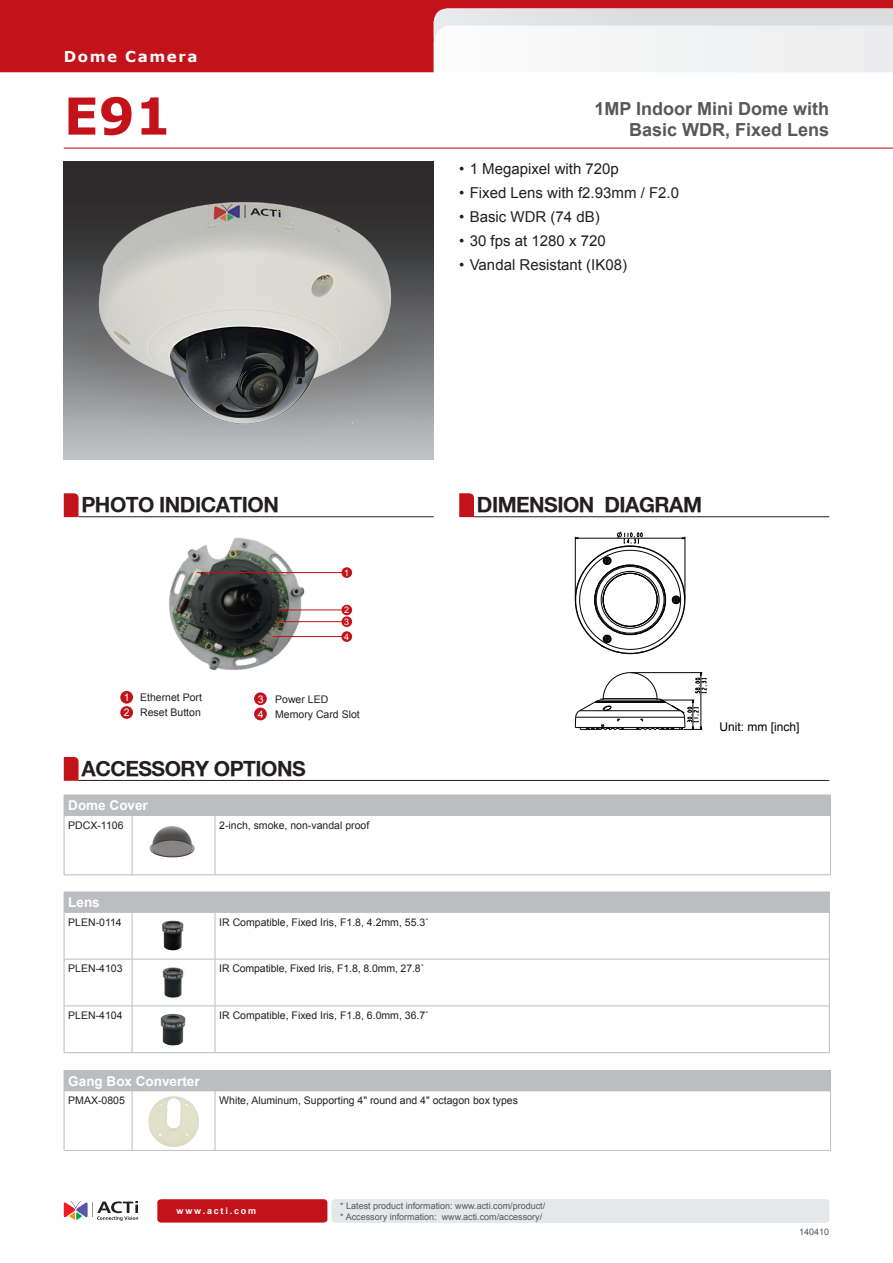
<style>
.page{position:relative;width:893px;height:1263px;background:#fff}
.page>*{position:absolute;margin:0;border:0;box-sizing:border-box;transform-origin:0 0}
.t1{font:700 51px "Verdana";color:#c4121a}
._01{font:700 21px "Helvetica Neue";letter-spacing:-.025em;color:#231f20}
.Headline-1{font:700 18px/21px "Arial";color:#57585a;text-align:right}
.Features{font:15px "Arial";color:#231f20}
.t2{font:700 15px "Verdana";letter-spacing:.105em;color:#fff}
.options-head{font:700 13.5px "Arial";color:#fff}
.t3{font:12px "Arial";color:#000101}
.options-body{font:10.5px "Arial";color:#231f20}
.photo{font:10.5px "Arial";color:#231f20}
.t4{font:9px "Arial";color:#525858}
.t5{font:700 9px "Arial";letter-spacing:.2em;color:#fff}
.t6{font:9px "Arial";color:#fff}
.s1{color:#fff}
</style>
<div class="page">
<img style="left:64px;top:162px;width:370px;height:297px">
<div style="left:0;top:0;width:893px;height:72px;background:#c4121a"></div>
<svg style="left:433px;top:9px;width:460px;height:63px"></svg>
<svg style="left:157px;top:1199px;width:672px;height:23px;background:#ddb2b5"></svg>
<svg style="left:64px;top:1201px;width:74px;height:20px"></svg>
<hr style="left:79px;top:780px;width:750px;height:1px;background:#231f20">
<svg style="left:64px;top:757px;width:15px;height:24px"></svg>
<hr style="left:79px;top:516px;width:355px;height:1px;background:#231f20">
<svg style="left:64px;top:493px;width:15px;height:24px"></svg>
<hr style="left:474px;top:516px;width:355px;height:1px;background:#231f20">
<svg style="left:459px;top:493px;width:15px;height:24px"></svg>
<svg style="left:63px;top:147px;width:830px;height:2px;background:#df8084"></svg>
<img style="left:69px;top:166px;width:358px;height:293px">
<svg style="left:574px;top:531px;width:112px;height:123px"></svg>
<svg style="left:575px;top:672px;width:132px;height:58px"></svg>
<hr style="left:701px;top:673px;width:1px;height:56px;background:#030303">
<hr style="left:575px;top:537px;width:1px;height:62px;background:#030303">
<hr style="left:685px;top:537px;width:1px;height:62px;background:#030303">
<hr style="left:575px;top:538px;width:110px;height:1px;background:#030303">
<div style="left:64px;top:795px;width:766px;height:20px;background:#bcbdc0"></div>
<svg style="left:830px;top:795px;width:1px;height:20px"></svg>
<hr style="left:64px;top:815px;width:1px;height:60px;background:#bcbdc0">
<hr style="left:132px;top:815px;width:1px;height:60px;background:#bcbdc0">
<hr style="left:215px;top:815px;width:1px;height:60px;background:#bcbdc0">
<hr style="left:830px;top:815px;width:1px;height:60px;background:#bcbdc0">
<hr style="left:64px;top:815px;width:68px;height:1px;background:#bcbdc0">
<hr style="left:132px;top:815px;width:83px;height:1px;background:#bcbdc0">
<hr style="left:215px;top:815px;width:615px;height:1px;background:#bcbdc0">
<hr style="left:64px;top:874px;width:68px;height:1px;background:#bcbdc0">
<hr style="left:132px;top:874px;width:83px;height:1px;background:#bcbdc0">
<hr style="left:215px;top:874px;width:616px;height:1px;background:#bcbdc0">
<img style="left:149px;top:826px;width:46px;height:32px">
<div style="left:64px;top:892px;width:765px;height:20px;background:#bcbdc0"></div>
<svg style="left:65px;top:913px;width:764px;height:139px"></svg>
<svg style="left:65px;top:960px;width:150px;height:46px"></svg>
<svg style="left:829px;top:892px;width:1px;height:20px"></svg>
<hr style="left:64px;top:912px;width:1px;height:47px;background:#bcbdc0">
<hr style="left:132px;top:912px;width:1px;height:47px;background:#bcbdc0">
<hr style="left:215px;top:912px;width:1px;height:47px;background:#bcbdc0">
<hr style="left:829px;top:912px;width:1px;height:47px;background:#bcbdc0">
<hr style="left:64px;top:959px;width:1px;height:47px;background:#bcbdc0">
<hr style="left:132px;top:959px;width:1px;height:47px;background:#bcbdc0">
<hr style="left:215px;top:959px;width:1px;height:47px;background:#bcbdc0">
<hr style="left:829px;top:959px;width:1px;height:47px;background:#bcbdc0">
<hr style="left:64px;top:1006px;width:1px;height:46px;background:#bcbdc0">
<hr style="left:132px;top:1006px;width:1px;height:46px;background:#bcbdc0">
<hr style="left:215px;top:1006px;width:1px;height:46px;background:#bcbdc0">
<hr style="left:829px;top:1006px;width:1px;height:46px;background:#bcbdc0">
<hr style="left:64px;top:912px;width:68px;height:1px;background:#bcbdc0">
<hr style="left:132px;top:912px;width:83px;height:1px;background:#bcbdc0">
<hr style="left:215px;top:912px;width:614px;height:1px;background:#bcbdc0">
<hr style="left:64px;top:959px;width:68px;height:1px;background:#bcbdc0">
<hr style="left:132px;top:959px;width:83px;height:1px;background:#bcbdc0">
<hr style="left:215px;top:959px;width:614px;height:1px;background:#bcbdc0">
<hr style="left:64px;top:1006px;width:68px;height:1px;background:#bcbdc0">
<hr style="left:132px;top:1006px;width:83px;height:1px;background:#bcbdc0">
<hr style="left:215px;top:1006px;width:614px;height:1px;background:#bcbdc0">
<hr style="left:64px;top:1052px;width:68px;height:1px;background:#bcbdc0">
<hr style="left:132px;top:1052px;width:83px;height:1px;background:#bcbdc0">
<hr style="left:215px;top:1052px;width:614px;height:1px;background:#bcbdc0">
<img style="left:151px;top:913px;width:43px;height:40px">
<img style="left:152px;top:1008px;width:43px;height:40px">
<img style="left:151px;top:960px;width:43px;height:41px">
<div style="left:64px;top:1070px;width:766px;height:21px;background:#bcbdc0"></div>
<hr style="left:215px;top:1070px;width:616px;height:1px;background:#bcbdc0">
<svg style="left:830px;top:1071px;width:1px;height:20px"></svg>
<hr style="left:64px;top:1091px;width:1px;height:59px;background:#bcbdc0">
<hr style="left:132px;top:1091px;width:1px;height:59px;background:#bcbdc0">
<hr style="left:215px;top:1091px;width:1px;height:59px;background:#bcbdc0">
<hr style="left:830px;top:1091px;width:1px;height:59px;background:#bcbdc0">
<hr style="left:64px;top:1150px;width:68px;height:1px;background:#bcbdc0">
<hr style="left:132px;top:1150px;width:83px;height:1px;background:#bcbdc0">
<hr style="left:215px;top:1150px;width:616px;height:1px;background:#bcbdc0">
<img style="left:148px;top:1096px;width:51px;height:51px">
<img style="left:151px;top:516px;width:163px;height:155px">
<div style="left:254px;top:708px;width:13px;height:12px;background:#c4121a;border-radius:50%"></div>
<hr style="left:197px;top:572px;width:146px;height:1px;background:#c4121a">
<div style="left:120px;top:706px;width:13px;height:13px;background:#c4121a;border-radius:50%"></div>
<div style="left:120px;top:691px;width:13px;height:13px;background:#c4121a;border-radius:50%"></div>
<div style="left:254px;top:692px;width:13px;height:13px;background:#c4121a;border-radius:50%"></div>
<div style="left:341px;top:567px;width:11px;height:11px;background:#c4121a;border-radius:50%"></div>
<div style="left:341px;top:605px;width:11px;height:10px;background:#c4121a;border-radius:50%"></div>
<hr style="left:279px;top:610px;width:64px;height:1px;background:#c4121a">
<div style="left:341px;top:616px;width:11px;height:11px;background:#c4121a;border-radius:50%"></div>
<hr style="left:276px;top:621px;width:67px;height:1px;background:#c4121a">
<div style="left:341px;top:631px;width:11px;height:11px;background:#c4121a;border-radius:50%"></div>
<hr style="left:273px;top:636px;width:70px;height:1px;background:#c4121a">
<p class="t2" style="left:64px;top:46px;width:135px">Dome Camera</p>
<p class="t1" style="left:64px;top:80px;width:109px">E91</p>
<p class="Headline-1" style="left:594px;top:99px;width:236px">1MP Indoor Mini Dome with<br>Basic WDR, Fixed Lens</p>
<p class="Features" style="left:459px;top:159px;width:161px">• 1 Megapixel with 720p</p>
<p class="Features" style="left:459px;top:183px;width:221px">• Fixed Lens with f2.93mm / F2.0</p>
<p class="Features" style="left:459px;top:207px;width:142px">• Basic WDR (74 dB)</p>
<p class="Features" style="left:459px;top:231px;width:148px">• 30 fps at 1280 x 720</p>
<p class="Features" style="left:459px;top:255px;width:169px">• Vandal Resistant (IK08)</p>
<p class="_01" style="left:81px;top:492px;width:199px">PHOTO INDICATION</p>
<p class="_01" style="left:477px;top:492px;width:227px">DIMENSION DIAGRAM</p>
<p class="photo" style="left:124px;top:691px;width:80px"><span class="s1">1</span> Ethernet Port</p>
<p class="photo" style="left:124px;top:706px;width:79px"><span class="s1">2</span> Reset Button</p>
<p class="t6" style="left:344px;top:567px;width:7px">1</p>
<p class="t6" style="left:344px;top:604px;width:7px">2</p>
<p class="t6" style="left:344px;top:616px;width:7px">3</p>
<p class="t6" style="left:344px;top:631px;width:7px">4</p>
<p class="photo" style="left:258px;top:692px;width:72px"><span class="s1">3</span> Power LED</p>
<p class="photo" style="left:258px;top:707px;width:104px"><span class="s1">4</span> Memory Card Slot</p>
<p class="_01" style="left:81px;top:755px;width:226px">ACCESSORY OPTIONS</p>
<p class="options-head" style="left:68px;top:796px;width:81px">Dome Cover</p>
<p class="options-body" style="left:68px;top:818px;width:57px">PDCX-1106</p>
<p class="options-body" style="left:219px;top:818px;width:151px">2-inch, smoke, non-vandal proof</p>
<p class="options-head" style="left:68px;top:893px;width:33px">Lens</p>
<p class="options-body" style="left:68px;top:915px;width:55px">PLEN-0114</p>
<p class="options-body" style="left:219px;top:915px;width:211px">IR Compatible, Fixed Iris, F1.8, 4.2mm, 55.3˚</p>
<p class="options-body" style="left:68px;top:962px;width:56px">PLEN-4103</p>
<p class="options-body" style="left:219px;top:962px;width:206px">IR Compatible, Fixed Iris, F1.8, 8.0mm, 27.8˚</p>
<p class="options-body" style="left:68px;top:1008px;width:56px">PLEN-4104</p>
<p class="options-body" style="left:219px;top:1008px;width:211px">IR Compatible, Fixed Iris, F1.8, 6.0mm, 36.7˚</p>
<p class="options-head" style="left:68px;top:1072px;width:133px">Gang Box Converter</p>
<p class="options-body" style="left:68px;top:1093px;width:58px">PMAX-0805</p>
<p class="options-body" style="left:219px;top:1093px;width:300px">White, Aluminum, Supporting 4" round and 4" octagon box types</p>
<p class="t5" style="left:177px;top:1205px;width:81px">www.acti.com</p>
<p class="t4" style="left:340px;top:1200px;width:207px">* Latest product information: www.acti.com/product/</p>
<p class="t4" style="left:340px;top:1211px;width:204px">* Accessory information: www.acti.com/accessory/</p>
<p class="t3" style="left:719px;top:719px;width:82px">Unit: mm [inch]</p>
<p class="t4" style="left:799px;top:1225px;width:32px">140410</p>
</div>
